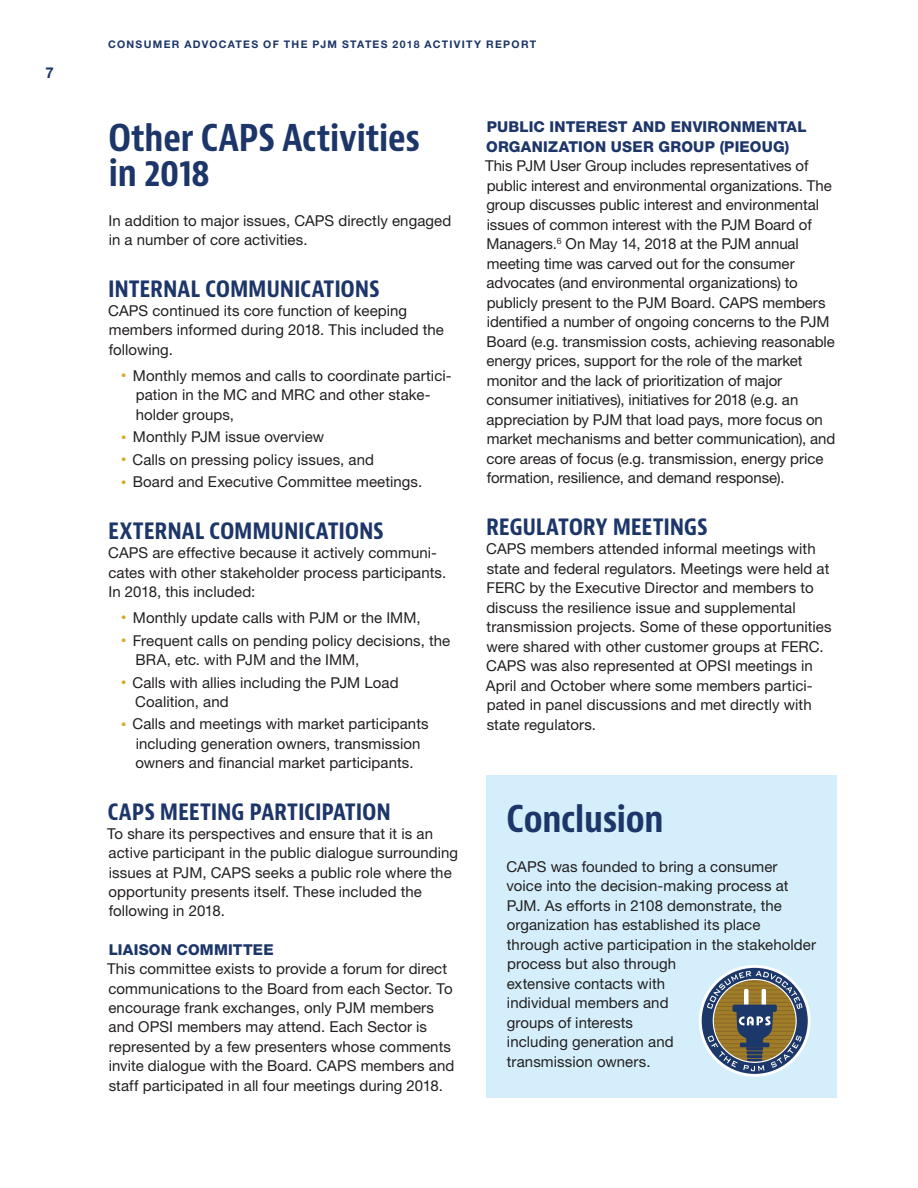
<style>
.page{position:relative;width:918px;height:1188px;background:#fff}
.page>*{position:absolute;margin:0;border:0;box-sizing:border-box;transform-origin:0 0}
.Header_1{font:700 condensed 36px/35.8px "Bernina Sans";letter-spacing:-.01em;color:#1d3669}
.Subhead_2{font:700 condensed 24px "Bernina Sans";letter-spacing:-.01em;color:#1d3669}
.Body_1{font:15px/19.5px "Helvetica Neue LT Std";letter-spacing:.005em;color:#231f20}
.Subhead_3{font:800 15px/19.5px "Helvetica Neue LT Std";letter-spacing:.015em;color:#1d3669}
.t1{font:700 15px "Helvetica Neue LT Std";color:#1d3669}
.t2{font:700 10.5px "Helvetica Neue LT Std";letter-spacing:.12em;color:#1d3669}
.s1{font-size:10.5px;color:#d7a827}
</style>
<div class="page">
<div style="left:486px;top:776px;width:351px;height:63px;background:#d4effb"></div>
<div style="left:486px;top:807px;width:351px;height:291px;background:#d4effb"></div>
<svg style="left:699px;top:965px;width:112px;height:112px"></svg>
<p class="t1" style="left:46px;top:64px;width:10px">7</p>
<p class="t2" style="left:108px;top:38px;width:430px">CONSUMER ADVOCATES OF THE PJM STATES 2018 ACTIVITY REPORT</p>
<p class="Header_1" style="left:108px;top:120px;width:313px">Other CAPS Activities in 2018</p>
<p class="Body_1" style="left:109px;top:211px;width:344px">In addition to major issues, CAPS directly engaged in a number of core activities.</p>
<p class="Subhead_2" style="left:108px;top:273px;width:273px">INTERNAL COMMUNICATIONS</p>
<p class="Body_1" style="left:108px;top:301px;width:337px">CAPS continued its core function of keeping members informed during 2018. This included the following.</p>
<p class="Body_1" style="left:136px;top:366px;width:317px;text-indent:-15px"><span class="s1">•</span> Monthly memos and calls to coordinate partici&shy;pation in the MC and MRC and other stake&shy;holder groups,</p>
<p class="Body_1" style="left:121px;top:427px;width:205px"><span class="s1">•</span> Monthly PJM issue overview</p>
<p class="Body_1" style="left:121px;top:450px;width:255px"><span class="s1">•</span> Calls on pressing policy issues, and</p>
<p class="Body_1" style="left:121px;top:472px;width:303px"><span class="s1">•</span> Board and Executive Committee meetings.</p>
<p class="Subhead_2" style="left:108px;top:515px;width:277px">EXTERNAL COMMUNICATIONS</p>
<p class="Body_1" style="left:108px;top:543px;width:340px">CAPS are effective because it actively communi&shy;cates with other stakeholder process participants.<br>In 2018, this included:</p>
<p class="Body_1" style="left:121px;top:608px;width:301px"><span class="s1">•</span> Monthly update calls with PJM or the IMM,</p>
<p class="Body_1" style="left:136px;top:630px;width:316px;text-indent:-15px"><span class="s1">•</span> Frequent calls on pending policy decisions, the<br>BRA, etc. with PJM and the IMM,</p>
<p class="Body_1" style="left:135px;top:672px;width:265px;text-indent:-14px"><span class="s1">•</span> Calls with allies including the PJM Load<br>Coalition, and</p>
<p class="Body_1" style="left:121px;top:714px;width:309px;text-align:center"><span class="s1">•</span> Calls and meetings with market participants including generation owners, transmission owners and financial market participants.</p>
<p class="Subhead_2" style="left:107px;top:796px;width:285px">CAPS MEETING PARTICIPATION</p>
<p class="Body_1" style="left:107px;top:824px;width:353px">To share its perspectives and ensure that it is an active participant in the public dialogue surrounding issues at PJM, CAPS seeks a public role where the opportunity presents itself. These included the following in 2018.</p>
<p class="Subhead_3" style="left:109px;top:940px;width:166px">LIAISON COMMITTEE</p>
<p class="Body_1" style="left:107px;top:959px;width:349px">This committee exists to provide a forum for direct communications to the Board from each Sector. To encourage frank exchanges, only PJM members and OPSI members may attend. Each Sector is represented by a few presenters whose comments invite dialogue with the Board. CAPS members and staff participated in all four meetings during 2018.</p>
<p class="Subhead_3" style="left:486px;top:117px;width:322px">PUBLIC INTEREST AND ENVIRONMENTAL<br>ORGANIZATION USER GROUP (PIEOUG)</p>
<p class="Body_1" style="left:485px;top:156px;width:352px">This PJM User Group includes representatives of public interest and environmental organizations. The group discusses public interest and environmental issues of common interest with the PJM Board of Managers.<sup>6</sup> On May 14, 2018 at the PJM annual meeting time was carved out for the consumer advocates (and environmental organizations) to publicly present to the PJM Board. CAPS members identified a number of ongoing concerns to the PJM Board (e.g. transmission costs, achieving reasonable energy prices, support for the role of the market monitor and the lack of prioritization of major consumer initiatives), initiatives for 2018 (e.g. an appreciation by PJM that load pays, more focus on market mechanisms and better communication), and core areas of focus (e.g. transmission, energy price formation, resilience, and demand response).</p>
<p class="Subhead_2" style="left:486px;top:512px;width:223px">REGULATORY MEETINGS</p>
<p class="Body_1" style="left:486px;top:539px;width:347px">CAPS members attended informal meetings with state and federal regulators. Meetings were held at FERC by the Executive Director and members to discuss the resilience issue and supplemental transmission projects. Some of these opportunities were shared with other customer groups at FERC.<br>CAPS was also represented at OPSI meetings in April and October where some members partici&shy;pated in panel discussions and met directly with state regulators.</p>
<p class="Header_1" style="left:507px;top:802px;width:158px">Conclusion</p>
<p class="Body_1" style="left:507px;top:856px;width:311px">CAPS was founded to bring a consumer voice into the decision-making process at<br>PJM. As efforts in 2108 demonstrate, the organization has established its place through active participation in the stakeholder process but also through<br>extensive contacts with<br>individual members and<br>groups of interests<br>including generation and<br>transmission owners.</p>
</div>
